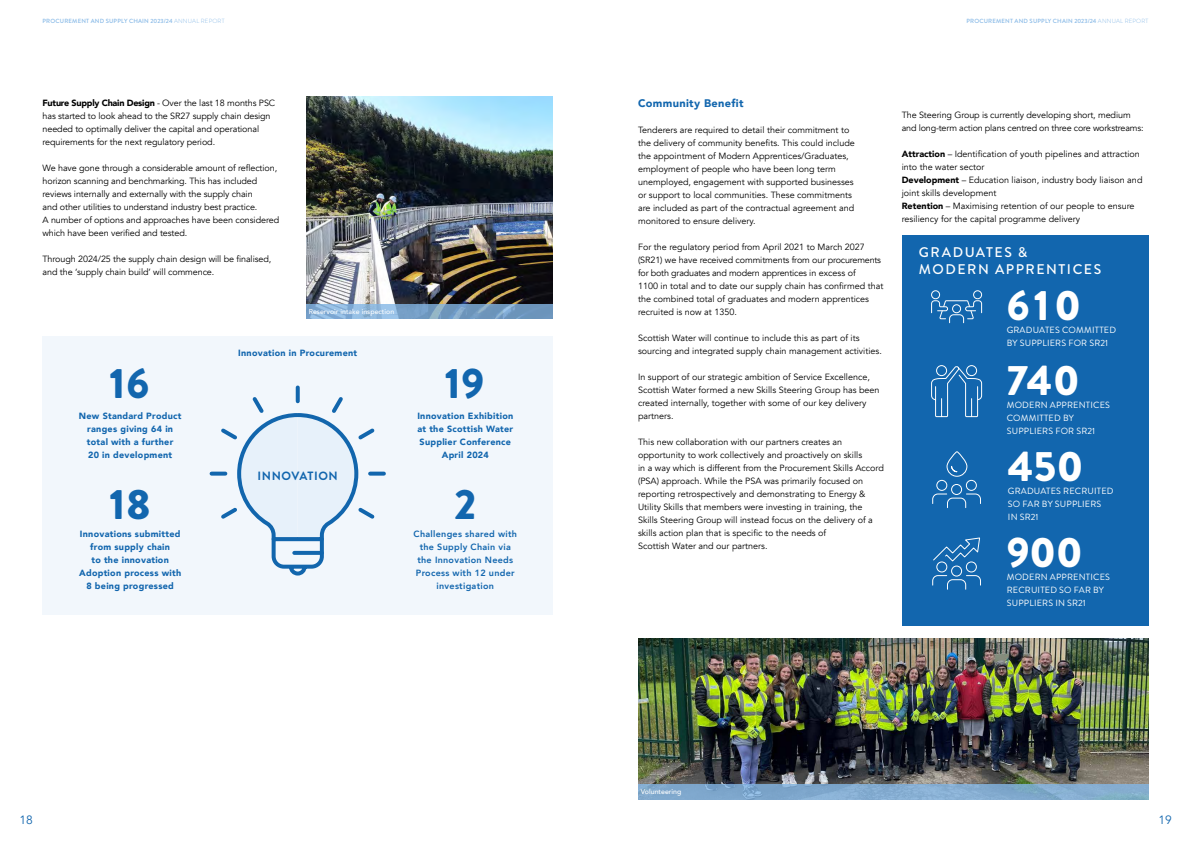
<style>
.page{position:relative;width:1191px;height:842px;background:#fff}
.page>*{position:absolute;margin:0;border:0;box-sizing:border-box;transform-origin:0 0}
.t1{font:900 42.5px "Brandon Grotesque";letter-spacing:.01em;color:#fff}
.t2{font:900 42.5px "Brandon Grotesque";color:#1266ae}
.t3{font:500 14px/16.8px "Brandon Grotesque";letter-spacing:.11em;color:#fff}
.t4{font:700 12px "Brandon Grotesque";letter-spacing:.045em;color:#1266ae}
.t5{font:12px "Avenir";color:#1266ae}
.t6{font:900 11px "Avenir";letter-spacing:.03em;color:#1266ae}
.t7{font:9px/13px "Avenir";color:#000}
.t8{font:900 9px/13px "Avenir";letter-spacing:.03em;color:#1266ae;text-align:center}
.t9{font:9px/13px "Brandon Grotesque";letter-spacing:.02em;color:#fff}
.t10{font:9px/13px "Avenir";letter-spacing:-.02em;color:#000}
.t11{font:800 9px/13px "Avenir";letter-spacing:.03em;color:#1266ae;text-align:center}
.t12{font:500 7px "Avenir";color:#fff}
.t13{font:500 6px "Brandon Grotesque";letter-spacing:.03em;color:#84b7e6}
.s1{font-weight:300}
.s2{font-weight:900}
</style>
<div class="page">
<img style="left:306px;top:97px;width:247px;height:207px">
<svg style="left:306px;top:304px;width:247px;height:14px;background:#7da5cb"></svg>
<div style="left:43px;top:336px;width:510px;height:279px;background:#f2f7fc"></div>
<svg style="left:209px;top:385px;width:177px;height:191px"></svg>
<img style="left:638px;top:639px;width:510px;height:145px">
<svg style="left:638px;top:784px;width:510px;height:15px;background:#82aace"></svg>
<div style="left:901px;top:235px;width:247px;height:391px;background:#1266ae"></div>
<div style="left:936px;top:480px;width:11px;height:11px;border:1px solid #fff;border-radius:50%"></div>
<div style="left:966px;top:480px;width:11px;height:11px;border:1px solid #fff;border-radius:50%"></div>
<div style="left:951px;top:484px;width:11px;height:11px;border:1px solid #fff;border-radius:50%"></div>
<svg style="left:946px;top:451px;width:22px;height:26px"></svg>
<svg style="left:932px;top:493px;width:49px;height:15px"></svg>
<svg style="left:932px;top:537px;width:49px;height:53px"></svg>
<svg style="left:931px;top:290px;width:51px;height:34px"></svg>
<div style="left:936px;top:365px;width:11px;height:11px;border:1px solid #fff;border-radius:50%"></div>
<div style="left:966px;top:365px;width:11px;height:11px;border:1px solid #fff;border-radius:50%"></div>
<svg style="left:931px;top:366px;width:51px;height:52px"></svg>
<p class="t13" style="left:43px;top:17px;width:183px">PROCUREMENT AND SUPPLY CHAIN 2023/24 <span class="s1">ANNUAL REPORT</span></p>
<p class="t13" style="left:966px;top:17px;width:183px">PROCUREMENT AND SUPPLY CHAIN 2023/24 <span class="s1">ANNUAL REPORT</span></p>
<p class="t7" style="left:43px;top:97px;width:234px"><span class="s2">Future Supply Chain Design</span> - Over the last 18 months PSC has started to look ahead to the SR27 supply chain design needed to optimally deliver the capital and operational requirements for the next regulatory period.</p>
<p class="t7" style="left:43px;top:162px;width:238px">We have gone through a considerable amount of reflection, horizon scanning and benchmarking. This has included reviews internally and externally with the supply chain<br>and other utilities to understand industry best practice.<br>A number of options and approaches have been considered which have been verified and tested.</p>
<p class="t7" style="left:43px;top:253px;width:230px">Through 2024/25 the supply chain design will be finalised, and the ‘supply chain build’ will commence.</p>
<p class="t12" style="left:309px;top:305px;width:87px">Reservoir intake inspection</p>
<h1 class="t2" style="left:110px;top:354px;width:41px">16</h1>
<p class="t8" style="left:79px;top:409px;width:104px">New Standard Product ranges giving 64 in total with a further<br>20 in development</p>
<h1 class="t2" style="left:110px;top:474px;width:42px">18</h1>
<p class="t8" style="left:79px;top:527px;width:104px">Innovations submitted from supply chain<br>to the innovation<br>Adoption process with<br>8 being progressed</p>
<p class="t8" style="left:238px;top:346px;width:120px">Innovation in Procurement</p>
<h3 class="t4" style="left:257px;top:467px;width:82px">INNOVATION</h3>
<h1 class="t2" style="left:445px;top:354px;width:41px">19</h1>
<p class="t8" style="left:417px;top:409px;width:97px">Innovation Exhibition at the Scottish Water<br>Supplier Conference<br>April 2024</p>
<h1 class="t2" style="left:454px;top:474px;width:23px">2</h1>
<p class="t11" style="left:413px;top:528px;width:105px">Challenges shared with the Supply Chain via the Innovation Needs<br>Process with 12 under investigation</p>
<p class="t6" style="left:638px;top:94px;width:107px">Community Benefit</p>
<p class="t7" style="left:638px;top:124px;width:218px">Tenderers are required to detail their commitment to the delivery of community benefits. This could include the appointment of Modern Apprentices/Graduates, employment of people who have been long term unemployed, engagement with supported businesses or support to local communities. These commitments are included as part of the contractual agreement and monitored to ensure delivery.</p>
<p class="t7" style="left:638px;top:241px;width:247px">For the regulatory period from April 2021 to March 2027 (SR21) we have received commitments from our procurements for both graduates and modern apprentices in excess of<br>1100 in total and to date our supply chain has confirmed that the combined total of graduates and modern apprentices recruited is now at 1350.</p>
<p class="t7" style="left:638px;top:332px;width:245px">Scottish Water will continue to include this as part of its sourcing and integrated supply chain management activities.</p>
<p class="t7" style="left:638px;top:371px;width:243px">In support of our strategic ambition of Service Excellence, Scottish Water formed a new Skills Steering Group has been created internally, together with some of our key delivery partners.</p>
<p class="t7" style="left:638px;top:436px;width:247px">This new collaboration with our partners creates an opportunity to work collectively and proactively on skills<br>in a way which is different from the Procurement Skills Accord (PSA) approach. While the PSA was primarily focused on reporting retrospectively and demonstrating to Energy &amp; Utility Skills that members were investing in training, the Skills Steering Group will instead focus on the delivery of a skills action plan that is specific to the needs of<br>Scottish Water and our partners.</p>
<p class="t10" style="left:901px;top:109px;width:243px">The Steering Group is currently developing short, medium and long-term action plans centred on three core workstreams:</p>
<p class="t7" style="left:901px;top:148px;width:242px"><span class="s2">Attraction</span> – Identification of youth pipelines and attraction into the water sector<br><span class="s2">Development</span> – Education liaison, industry body liaison and joint skills development<br><span class="s2">Retention</span> – Maximising retention of our people to ensure resiliency for the capital programme delivery</p>
<h2 class="t3" style="left:919px;top:244px;width:184px">GRADUATES &amp;<br>MODERN APPRENTICES</h2>
<h1 class="t1" style="left:1006px;top:275px;width:76px">610</h1>
<p class="t9" style="left:1006px;top:324px;width:111px">GRADUATES COMMITTED<br>BY SUPPLIERS FOR SR21</p>
<h1 class="t1" style="left:1006px;top:350px;width:75px">740</h1>
<p class="t9" style="left:1006px;top:398px;width:105px">MODERN APPRENTICES<br>COMMITTED BY<br>SUPPLIERS FOR SR21</p>
<h1 class="t1" style="left:1008px;top:436px;width:77px">450</h1>
<p class="t9" style="left:1008px;top:485px;width:107px">GRADUATES RECRUITED<br>SO FAR BY SUPPLIERS<br>IN SR21</p>
<h1 class="t1" style="left:1006px;top:522px;width:77px">900</h1>
<p class="t9" style="left:1006px;top:571px;width:105px">MODERN APPRENTICES<br>RECRUITED SO FAR BY<br>SUPPLIERS IN SR21</p>
<p class="t12" style="left:641px;top:786px;width:42px">Volunteering</p>
<h3 class="t5" style="left:20px;top:813px;width:15px">18</h3>
<h3 class="t5" style="left:1158px;top:813px;width:15px">19</h3>
</div>
